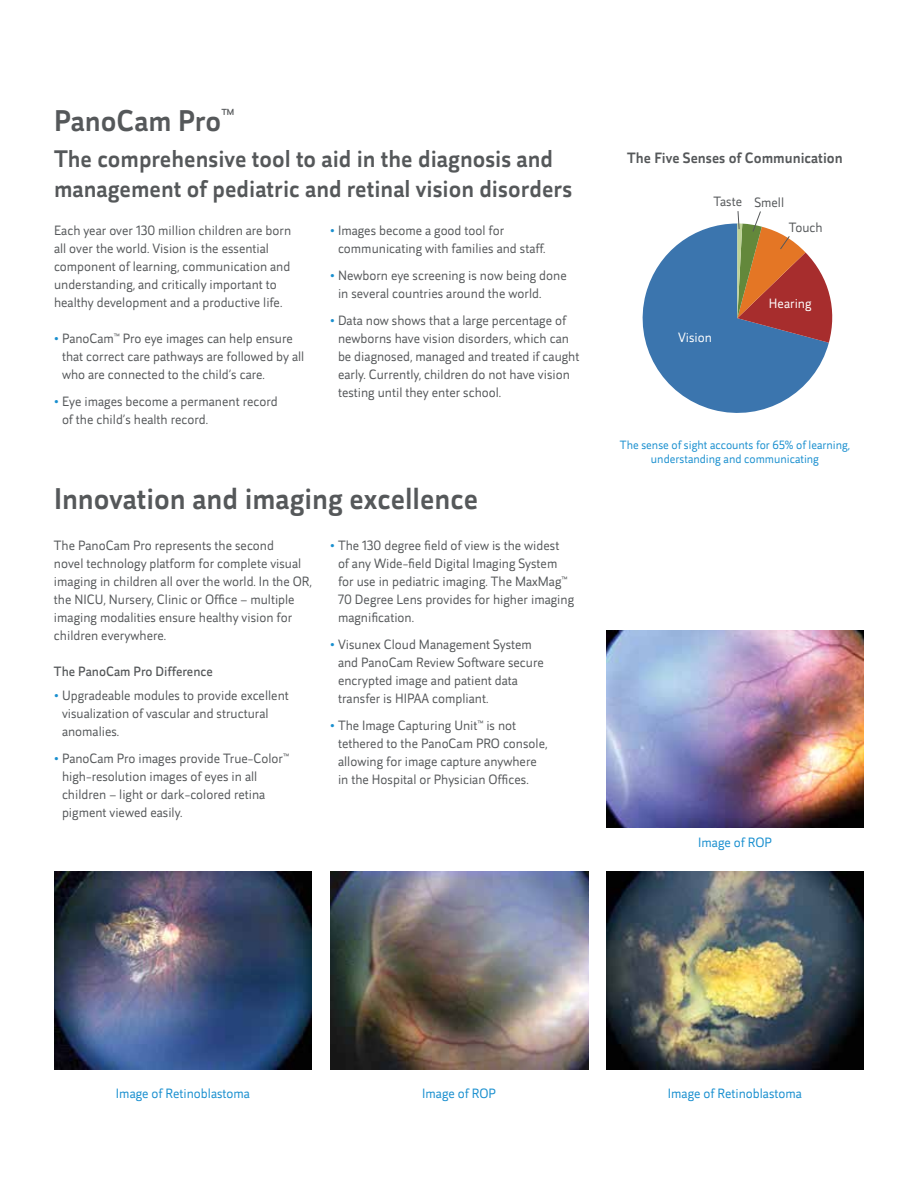
<style>
.page{position:relative;width:918px;height:1188px;background:#fff}
.page>*{position:absolute;margin:0;border:0;box-sizing:border-box;transform-origin:0 0}
.t1{font:500 30px "Helia";color:#55585a}
.t2{font:500 24px/30px "Helia";color:#55585a}
.t3{font:500 15px "Helia";color:#55585a}
.t4{font:13.5px/18px "Helia";color:#55585a}
.t5{font:13.5px "Helia";color:#198fcf}
.t6{font:13.5px "Helia";color:#55585a}
.t7{font:13.5px "Helia";color:#fff}
.t8{font:12px/14.4px "Helia";color:#198fcf;text-align:center}
.s1{font-size:15px;color:#198fcf}
</style>
<div class="page">
<svg style="left:642px;top:211px;width:191px;height:202px"></svg>
<img style="left:54px;top:872px;width:258px;height:197px">
<img style="left:330px;top:872px;width:258px;height:198px">
<img style="left:606px;top:630px;width:258px;height:198px">
<img style="left:606px;top:872px;width:258px;height:197px">
<h1 class="t1" style="left:54px;top:100px;width:182px">PanoCam Pro<sup>™</sup></h1>
<h2 class="t2" style="left:54px;top:143px;width:520px">The comprehensive tool to aid in the diagnosis and management of pediatric and retinal vision disorders</h2>
<p class="t4" style="left:54px;top:221px;width:239px">Each year over 130 million children are born all over the world. Vision is the essential component of learning, communication and understanding, and critically important to healthy development and a productive life.</p>
<p class="t4" style="left:62px;top:329px;width:244px;text-indent:-8px"><span class="s1">•</span> PanoCam<sup>™</sup> Pro eye images can help ensure that correct care pathways are followed by all who are connected to the child’s care.</p>
<p class="t4" style="left:62px;top:392px;width:217px;text-indent:-8px"><span class="s1">•</span> Eye images become a permanent record of the child’s health record.</p>
<p class="t4" style="left:338px;top:221px;width:209px;text-indent:-8px"><span class="s1">•</span> Images become a good tool for communicating with families and staff.</p>
<p class="t4" style="left:338px;top:266px;width:230px;text-indent:-8px"><span class="s1">•</span> Newborn eye screening is now being done in several countries around the world.</p>
<p class="t4" style="left:338px;top:311px;width:243px;text-indent:-8px"><span class="s1">•</span> Data now shows that a large percentage of newborns have vision disorders, which can be diagnosed, managed and treated if caught early. Currently, children do not have vision testing until they enter school.</p>
<h1 class="t1" style="left:54px;top:478px;width:426px">Innovation and imaging excellence</h1>
<p class="t4" style="left:54px;top:536px;width:259px">The PanoCam Pro represents the second<br>novel technology platform for complete visual imaging in children all over the world. In the OR, the NICU, Nursery, Clinic or Office – multiple imaging modalities ensure healthy vision for children everywhere.</p>
<p class="t6" style="left:54px;top:662px;width:160px">The PanoCam Pro Difference</p>
<p class="t4" style="left:62px;top:686px;width:228px;text-indent:-8px"><span class="s1">•</span> Upgradeable modules to provide excellent visualization of vascular and structural anomalies.</p>
<p class="t4" style="left:62px;top:749px;width:228px;text-indent:-8px"><span class="s1">•</span> PanoCam Pro images provide True-Color<sup>™ </sup>high-resolution images of eyes in all children – light or dark-colored retina pigment viewed easily.</p>
<p class="t4" style="left:338px;top:536px;width:238px;text-indent:-8px"><span class="s1">•</span> The 130 degree field of view is the widest<br>of any Wide-field Digital Imaging System for use in pediatric imaging. The MaxMag<sup>™ </sup>70 Degree Lens provides for higher imaging magnification.</p>
<p class="t4" style="left:338px;top:635px;width:207px;text-indent:-8px"><span class="s1">•</span> Visunex Cloud Management System and PanoCam Review Software secure encrypted image and patient data transfer is HIPAA compliant.</p>
<p class="t4" style="left:338px;top:716px;width:211px;text-indent:-8px"><span class="s1">•</span> The Image Capturing Unit<sup>™</sup> is not tethered to the PanoCam PRO console, allowing for image capture anywhere in the Hospital or Physician Offices.</p>
<p class="t3" style="left:627px;top:147px;width:217px">The Five Senses of Communication</p>
<p class="t4" style="left:714px;top:193px;width:72px">Taste Smell</p>
<p class="t4" style="left:789px;top:218px;width:35px">Touch</p>
<p class="t7" style="left:678px;top:329px;width:35px">Vision</p>
<p class="t7" style="left:769px;top:295px;width:44px">Hearing</p>
<p class="t8" style="left:620px;top:437px;width:232px">The sense of sight accounts for 65% of learning, understanding and communicating</p>
<p class="t5" style="left:698px;top:834px;width:75px">Image of ROP</p>
<p class="t5" style="left:116px;top:1084px;width:136px">Image of Retinoblastoma</p>
<p class="t5" style="left:422px;top:1084px;width:75px">Image of ROP</p>
<p class="t5" style="left:668px;top:1084px;width:136px">Image of Retinoblastoma</p>
</div>
